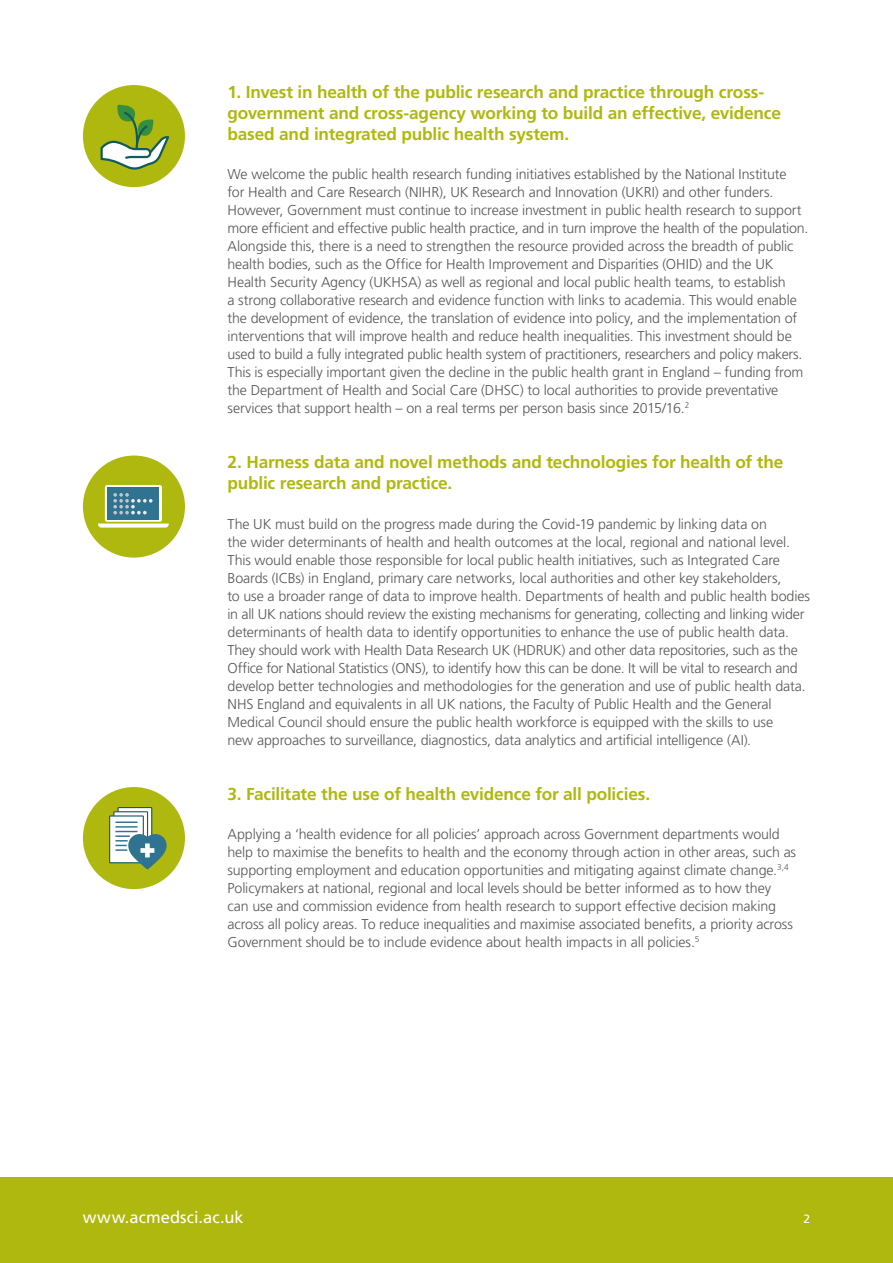
<style>
.page{position:relative;width:893px;height:1263px;background:#fff}
.page>*{position:absolute;margin:0;border:0;box-sizing:border-box;transform-origin:0 0}
.t1{font:700 17.25px/21px "Frutiger LT Std";letter-spacing:-.01em;color:#afb80f}
.t2{font:16.5px "Frutiger LT Std";letter-spacing:.005em;color:#fff}
.t3{font:300 14.25px/18px "Frutiger LT Std";letter-spacing:-.01em;color:#575756}
.t4{font:12px "Frutiger LT Std";color:#fff}
</style>
<div class="page">
<div style="left:0;top:1178px;width:893px;height:85px;background:#afb80f"></div>
<div style="left:83px;top:455px;width:102px;height:103px;background:#afb80f;border-radius:50%"></div>
<svg style="left:105px;top:485px;width:57px;height:37px"></svg>
<svg style="left:98px;top:523px;width:71px;height:5px"></svg>
<div style="left:108px;top:487px;width:51px;height:32px;background:#2f7390"></div>
<svg style="left:113px;top:493px;width:40px;height:21px"></svg>
<div style="left:83px;top:787px;width:102px;height:102px;background:#afb80f;border-radius:50%"></div>
<svg style="left:118px;top:807px;width:34px;height:47px"></svg>
<div style="left:118px;top:807px;width:34px;height:48px;border:1px solid #115c59"></div>
<div style="left:114px;top:812px;width:34px;height:46px;background:#fff"></div>
<div style="left:113px;top:811px;width:35px;height:48px;border:1px solid #115c59"></div>
<div style="left:110px;top:816px;width:33px;height:47px;background:#fff"></div>
<div style="left:109px;top:815px;width:35px;height:48px;border:1px solid #115c59"></div>
<hr style="left:115px;top:821px;width:23px;height:2px;background:#2f7390">
<hr style="left:115px;top:826px;width:23px;height:2px;background:#2f7390">
<svg style="left:115px;top:831px;width:52px;height:38px"></svg>
<div style="left:83px;top:85px;width:102px;height:102px;background:#afb80f;border-radius:50%"></div>
<svg style="left:101px;top:104px;width:68px;height:66px"></svg>
<p class="t1" style="left:227px;top:82px;width:555px">1. Invest in health of the public research and practice through cross&shy;government and cross-agency working to build an effective, evidence based and integrated public health system.</p>
<p class="t3" style="left:227px;top:165px;width:582px">We welcome the public health research funding initiatives established by the National Institute<br>for Health and Care Research (NIHR), UK Research and Innovation (UKRI) and other funders.<br>However, Government must continue to increase investment in public health research to support more efficient and effective public health practice, and in turn improve the health of the population.<br>Alongside this, there is a need to strengthen the resource provided across the breadth of public health bodies, such as the Office for Health Improvement and Disparities (OHID) and the UK Health Security Agency (UKHSA) as well as regional and local public health teams, to establish<br>a strong collaborative research and evidence function with links to academia. This would enable the development of evidence, the translation of evidence into policy, and the implementation of interventions that will improve health and reduce health inequalities. This investment should be used to build a fully integrated public health system of practitioners, researchers and policy makers.<br>This is especially important given the decline in the public health grant in England – funding from the Department of Health and Social Care (DHSC) to local authorities to provide preventative services that support health – on a real terms per person basis since 2015/16.<sup>2</sup></p>
<p class="t1" style="left:227px;top:452px;width:557px">2. Harness data and novel methods and technologies for health of the public research and practice.</p>
<p class="t3" style="left:227px;top:515px;width:584px">The UK must build on the progress made during the Covid-19 pandemic by linking data on<br>the wider determinants of health and health outcomes at the local, regional and national level.<br>This would enable those responsible for local public health initiatives, such as Integrated Care Boards (ICBs) in England, primary care networks, local authorities and other key stakeholders,<br>to use a broader range of data to improve health. Departments of health and public health bodies in all UK nations should review the existing mechanisms for generating, collecting and linking wider determinants of health data to identify opportunities to enhance the use of public health data.<br>They should work with Health Data Research UK (HDRUK) and other data repositories, such as the Office for National Statistics (ONS), to identify how this can be done. It will be vital to research and develop better technologies and methodologies for the generation and use of public health data.<br>NHS England and equivalents in all UK nations, the Faculty of Public Health and the General Medical Council should ensure the public health workforce is equipped with the skills to use<br>new approaches to surveillance, diagnostics, data analytics and artificial intelligence (AI).</p>
<p class="t1" style="left:227px;top:783px;width:424px">3. Facilitate the use of health evidence for all policies.</p>
<p class="t3" style="left:227px;top:825px;width:570px">Applying a ‘health evidence for all policies’ approach across Government departments would help to maximise the benefits to health and the economy through action in other areas, such as supporting employment and education opportunities and mitigating against climate change.<sup>3,4<br></sup>Policymakers at national, regional and local levels should be better informed as to how they<br>can use and commission evidence from health research to support effective decision making across all policy areas. To reduce inequalities and maximise associated benefits, a priority across Government should be to include evidence about health impacts in all policies.<sup>5</sup></p>
<p class="t2" style="left:83px;top:1208px;width:162px">www.acmedsci.ac.uk</p>
<p class="t4" style="left:803px;top:1212px;width:8px">2</p>
</div>
